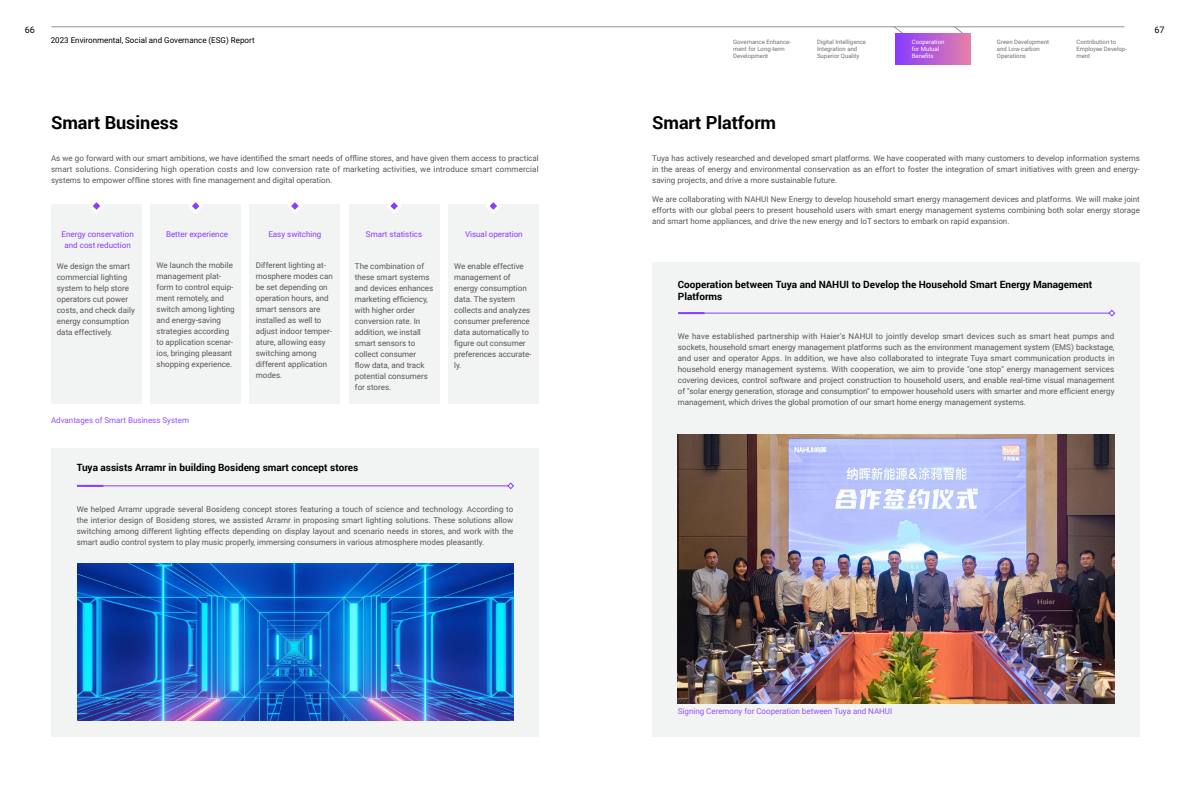
<style>
.page{position:relative;width:1191px;height:808px;background:#fff}
.page>*{position:absolute;margin:0;border:0;box-sizing:border-box;transform-origin:0 0}
.t1{font:700 18px "Roboto";letter-spacing:-.005em;color:#000}
.t2{font:700 10px/12px "Roboto";color:#000}
.t3{font:9px "Roboto";color:#000}
.t4{font:8px/11px "Roboto";color:#595757;text-align:justify}
.t5{font:8px/11px "Roboto";color:#893bff;text-align:center}
.t6{font:8px "Roboto";color:#954fff}
.t7{font:8px "Roboto";color:#000}
.t8{font:6px/7px "Roboto";color:#727171}
.t9{font:6px/7px "Roboto";color:#fff}
</style>
<div class="page">
<svg style="left:893px;top:26px;width:11px;height:9px"></svg>
<svg style="left:954px;top:26px;width:10px;height:8px"></svg>
<div style="left:896px;top:34px;width:74px;height:30px;background:linear-gradient(to right,#893bff,#e47eaa)"></div>
<hr style="left:51px;top:27px;width:1073px;height:1px;background:#949494">
<div style="left:51px;top:205px;width:91px;height:199px;background:#f2f3f3"></div>
<div style="left:150px;top:205px;width:91px;height:199px;background:#f2f3f3"></div>
<div style="left:249px;top:205px;width:91px;height:199px;background:#f2f3f3"></div>
<div style="left:349px;top:205px;width:90px;height:199px;background:#f2f3f3"></div>
<div style="left:448px;top:205px;width:91px;height:199px;background:#f2f3f3"></div>
<div style="left:51px;top:448px;width:488px;height:289px;background:#f2f3f3"></div>
<hr style="left:77px;top:485px;width:26px;height:2px;background:#893bff">
<hr style="left:83px;top:486px;width:425px;height:1px;background:#893bff">
<svg style="left:507px;top:482px;width:7px;height:7px"></svg>
<svg style="left:86px;top:202px;width:21px;height:11px"></svg>
<svg style="left:186px;top:202px;width:20px;height:11px"></svg>
<svg style="left:285px;top:202px;width:20px;height:11px"></svg>
<svg style="left:384px;top:202px;width:20px;height:11px"></svg>
<svg style="left:483px;top:202px;width:20px;height:11px"></svg>
<div style="left:652px;top:262px;width:488px;height:475px;background:#f2f3f3"></div>
<hr style="left:678px;top:312px;width:26px;height:2px;background:#893bff">
<hr style="left:684px;top:313px;width:425px;height:1px;background:#893bff">
<svg style="left:1108px;top:310px;width:7px;height:7px"></svg>
<img style="left:678px;top:434px;width:436px;height:269px">
<img style="left:78px;top:563px;width:435px;height:157px">
<p class="t3" style="left:25px;top:23px;width:12px">66</p>
<p class="t3" style="left:1154px;top:23px;width:12px">67</p>
<p class="t7" style="left:51px;top:34px;width:205px">2023 Environmental, Social and Governance (ESG) Report</p>
<p class="t8" style="left:733px;top:38px;width:59px">Governance Enhance&shy;ment for Long-term<br>Development</p>
<p class="t9" style="left:911px;top:38px;width:34px">Cooperation for Mutual<br>Benefits</p>
<p class="t8" style="left:997px;top:38px;width:54px">Green Development and Low-carbon<br>Operations</p>
<p class="t8" style="left:1076px;top:38px;width:52px">Contribution to<br>Employee Develop&shy;ment</p>
<p class="t8" style="left:817px;top:38px;width:51px">Digital Intelligence<br>Integration and<br>Superior Quality</p>
<h1 class="t1" style="left:51px;top:110px;width:129px">Smart Business</h1>
<p class="t4" style="left:51px;top:152px;width:489px">As we go forward with our smart ambitions, we have identified the smart needs of offline stores, and have given them access to practical smart solutions. Considering high operation costs and low conversion rate of marketing activities, we introduce smart commercial systems to empower offline stores with fine management and digital operation.</p>
<p class="t5" style="left:62px;top:229px;width:74px">Energy conservation and cost reduction</p>
<p class="t5" style="left:166px;top:229px;width:64px">Better experience</p>
<p class="t5" style="left:268px;top:229px;width:54px">Easy switching</p>
<p class="t5" style="left:366px;top:229px;width:58px">Smart statistics</p>
<p class="t5" style="left:465px;top:229px;width:59px">Visual operation</p>
<p class="t4" style="left:57px;top:261px;width:80px;text-align:left">We design the smart commercial lighting system to help store operators cut power costs, and check daily energy consumption data effectively.</p>
<p class="t4" style="left:157px;top:260px;width:80px;text-align:left">We launch the mobile management plat&shy;form to control equip&shy;ment remotely, and switch among lighting and energy-saving strategies according to application scenar&shy;ios, bringing pleasant shopping experience.</p>
<p class="t4" style="left:256px;top:260px;width:79px;text-align:left">Different lighting at&shy;mosphere modes can be set depending on operation hours, and smart sensors are installed as well to adjust indoor temper&shy;ature, allowing easy switching among different application modes.</p>
<p class="t4" style="left:355px;top:261px;width:80px;text-align:left">The combination of these smart systems and devices enhances marketing efficiency, with higher order conversion rate. In addition, we install smart sensors to collect consumer flow data, and track potential consumers for stores.</p>
<p class="t4" style="left:454px;top:261px;width:79px;text-align:left">We enable effective management of energy consumption data. The system collects and analyzes consumer preference data automatically to figure out consumer preferences accurate&shy;ly.</p>
<p class="t6" style="left:51px;top:414px;width:139px">Advantages of Smart Business System</p>
<p class="t2" style="left:77px;top:461px;width:283px">Tuya assists Arramr in building Bosideng smart concept stores</p>
<p class="t4" style="left:77px;top:503px;width:438px">We helped Arramr upgrade several Bosideng concept stores featuring a touch of science and technology. According to the interior design of Bosideng stores, we assisted Arramr in proposing smart lighting solutions. These solutions allow switching among different lighting effects depending on display layout and scenario needs in stores, and work with the smart audio control system to play music properly, immersing consumers in various atmosphere modes pleasantly.</p>
<h1 class="t1" style="left:652px;top:110px;width:125px">Smart Platform</h1>
<p class="t4" style="left:652px;top:152px;width:489px">Tuya has actively researched and developed smart platforms. We have cooperated with many customers to develop information systems in the areas of energy and environmental conservation as an effort to foster the integration of smart initiatives with green and energy&shy;saving projects, and drive a more sustainable future.</p>
<p class="t4" style="left:652px;top:193px;width:489px">We are collaborating with NAHUI New Energy to develop household smart energy management devices and platforms. We will make joint efforts with our global peers to present household users with smart energy management systems combining both solar energy storage and smart home appliances, and drive the new energy and IoT sectors to embark on rapid expansion.</p>
<p class="t2" style="left:678px;top:278px;width:416px">Cooperation between Tuya and NAHUI to Develop the Household Smart Energy Management<br>Platforms</p>
<p class="t4" style="left:678px;top:330px;width:438px">We have established partnership with Haier's NAHUI to jointly develop smart devices such as smart heat pumps and sockets, household smart energy management platforms such as the environment management system (EMS) backstage, and user and operator Apps. In addition, we have also collaborated to integrate Tuya smart communication products in household energy management systems. With cooperation, we aim to provide "one stop" energy management services covering devices, control software and project construction to household users, and enable real-time visual management of "solar energy generation, storage and consumption" to empower household users with smarter and more efficient energy management, which drives the global promotion of our smart home energy management systems.</p>
<p class="t6" style="left:678px;top:706px;width:216px">Signing Ceremony for Cooperation between Tuya and NAHUI</p>
</div>
